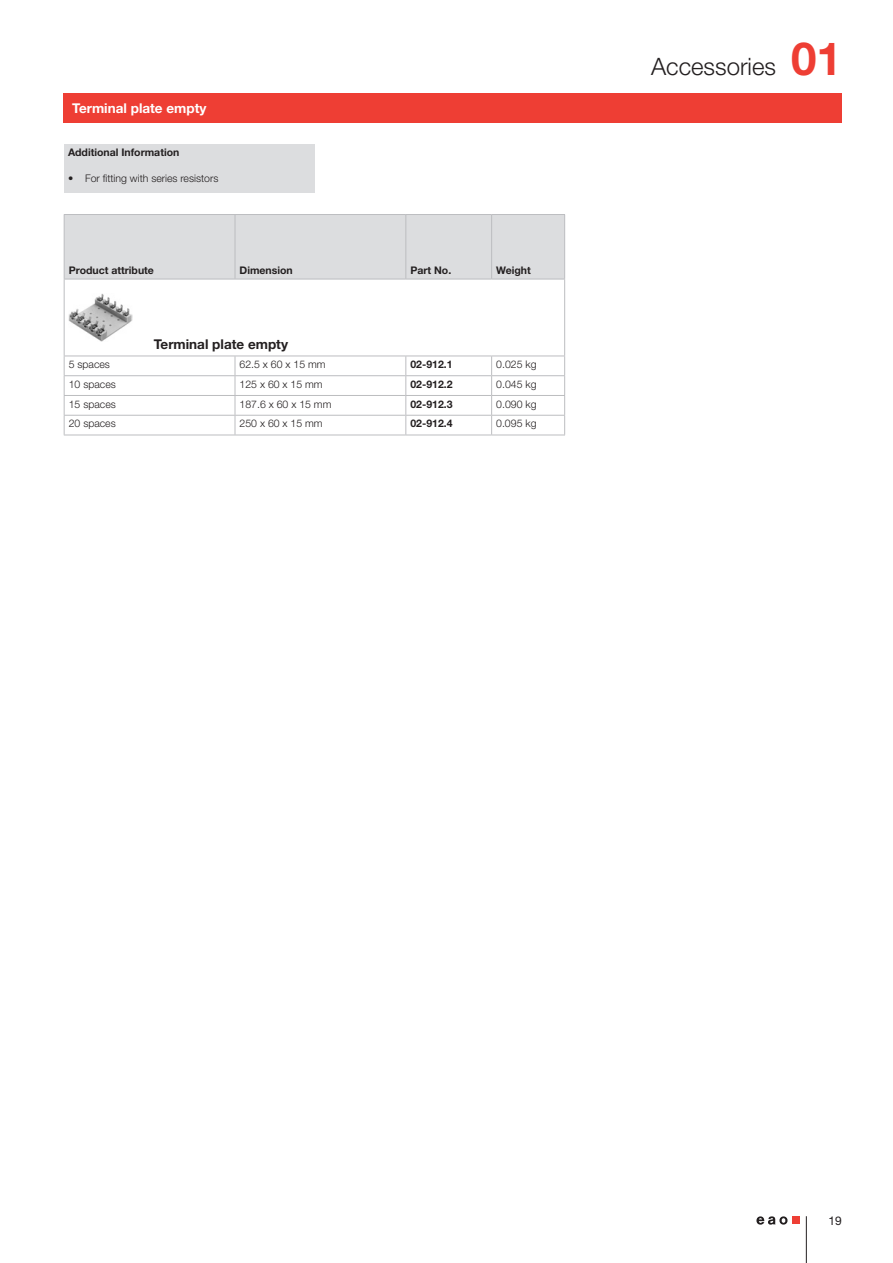
<style>
.page{position:relative;width:893px;height:1263px;background:#fff}
.page>*{position:absolute;margin:0;border:0;box-sizing:border-box;transform-origin:0 0}
.t1{font:700 45.75px "Helvetica Neue LT Pro";color:#ee3e34}
.t2{font:300 24px "Helvetica Neue LT Pro";color:#231f20}
.t3{font:700 13.5px "Helvetica Neue LT Pro";color:#fff}
.t4{font:700 13.5px "Helvetica Neue LT Pro";color:#231f20}
.t5{font:12px "Helvetica Neue LT Pro";color:#231f20}
.t6{font:300 10.5px "Helvetica Neue LT Pro";color:#231f20}
.t7{font:700 10.5px "Helvetica Neue LT Pro";color:#231f20}
</style>
<div class="page">
<hr style="left:806px;top:1216px;width:1px;height:47px;background:#231f20">
<div style="left:792px;top:1216px;width:8px;height:8px;background:#ee3e34"></div>
<svg style="left:756px;top:1216px;width:31px;height:8px"></svg>
<div style="left:64px;top:94px;width:778px;height:29px;background:#ee3e34"></div>
<div style="left:64px;top:145px;width:251px;height:48px;background:#dcdddf"></div>
<div style="left:65px;top:215px;width:499px;height:64px;background:#dcdddf"></div>
<hr style="left:64px;top:215px;width:1px;height:64px;background:#bcbdc0">
<hr style="left:235px;top:215px;width:1px;height:64px;background:#bcbdc0">
<hr style="left:405px;top:215px;width:1px;height:64px;background:#bcbdc0">
<hr style="left:491px;top:215px;width:1px;height:64px;background:#bcbdc0">
<hr style="left:564px;top:215px;width:1px;height:64px;background:#bcbdc0">
<hr style="left:64px;top:279px;width:1px;height:77px;background:#bcbdc0">
<hr style="left:564px;top:279px;width:1px;height:77px;background:#bcbdc0">
<svg style="left:64px;top:357px;width:1px;height:78px"></svg>
<svg style="left:235px;top:357px;width:1px;height:78px"></svg>
<svg style="left:405px;top:357px;width:1px;height:78px"></svg>
<svg style="left:491px;top:357px;width:1px;height:78px"></svg>
<svg style="left:564px;top:357px;width:1px;height:78px"></svg>
<hr style="left:64px;top:214px;width:171px;height:1px;background:#bcbdc0">
<hr style="left:235px;top:214px;width:171px;height:1px;background:#bcbdc0">
<hr style="left:406px;top:214px;width:86px;height:1px;background:#bcbdc0">
<hr style="left:492px;top:214px;width:73px;height:1px;background:#bcbdc0">
<hr style="left:64px;top:279px;width:171px;height:1px;background:#bcbdc0">
<hr style="left:235px;top:279px;width:171px;height:1px;background:#bcbdc0">
<hr style="left:406px;top:279px;width:86px;height:1px;background:#bcbdc0">
<hr style="left:492px;top:279px;width:73px;height:1px;background:#bcbdc0">
<hr style="left:64px;top:356px;width:171px;height:1px;background:#bcbdc0">
<hr style="left:235px;top:356px;width:171px;height:1px;background:#bcbdc0">
<hr style="left:406px;top:356px;width:86px;height:1px;background:#bcbdc0">
<hr style="left:492px;top:356px;width:73px;height:1px;background:#bcbdc0">
<hr style="left:64px;top:375px;width:171px;height:1px;background:#bcbdc0">
<hr style="left:235px;top:375px;width:171px;height:1px;background:#bcbdc0">
<hr style="left:406px;top:375px;width:86px;height:1px;background:#bcbdc0">
<hr style="left:492px;top:375px;width:73px;height:1px;background:#bcbdc0">
<hr style="left:64px;top:395px;width:171px;height:1px;background:#bcbdc0">
<hr style="left:235px;top:395px;width:171px;height:1px;background:#bcbdc0">
<hr style="left:406px;top:395px;width:86px;height:1px;background:#bcbdc0">
<hr style="left:492px;top:395px;width:73px;height:1px;background:#bcbdc0">
<hr style="left:64px;top:415px;width:171px;height:1px;background:#bcbdc0">
<hr style="left:235px;top:415px;width:171px;height:1px;background:#bcbdc0">
<hr style="left:406px;top:415px;width:86px;height:1px;background:#bcbdc0">
<hr style="left:492px;top:415px;width:73px;height:1px;background:#bcbdc0">
<hr style="left:64px;top:435px;width:171px;height:1px;background:#bcbdc0">
<hr style="left:235px;top:435px;width:171px;height:1px;background:#bcbdc0">
<hr style="left:406px;top:435px;width:86px;height:1px;background:#bcbdc0">
<hr style="left:492px;top:435px;width:73px;height:1px;background:#bcbdc0">
<img style="left:69px;top:293px;width:64px;height:49px">
<p class="t3" style="left:72px;top:100px;width:136px">Terminal plate empty</p>
<p class="t7" style="left:68px;top:146px;width:113px">Additional Information</p>
<p class="t6" style="left:68px;top:171px;width:152px">• For fitting with series resistors</p>
<p class="t7" style="left:69px;top:264px;width:87px">Product attribute</p>
<p class="t7" style="left:240px;top:264px;width:55px">Dimension</p>
<p class="t7" style="left:410px;top:264px;width:42px">Part No.</p>
<p class="t7" style="left:496px;top:264px;width:36px">Weight</p>
<p class="t4" style="left:154px;top:336px;width:136px">Terminal plate empty</p>
<p class="t6" style="left:69px;top:358px;width:43px">5 spaces</p>
<p class="t6" style="left:240px;top:358px;width:87px">62.5 x 60 x 15 mm</p>
<p class="t7" style="left:410px;top:358px;width:44px">02-912.1</p>
<p class="t6" style="left:496px;top:358px;width:42px">0.025 kg</p>
<p class="t6" style="left:69px;top:378px;width:49px">10 spaces</p>
<p class="t6" style="left:240px;top:378px;width:85px">125 x 60 x 15 mm</p>
<p class="t7" style="left:410px;top:377px;width:44px">02-912.2</p>
<p class="t6" style="left:496px;top:378px;width:42px">0.045 kg</p>
<p class="t6" style="left:69px;top:397px;width:49px">15 spaces</p>
<p class="t6" style="left:240px;top:397px;width:93px">187.6 x 60 x 15 mm</p>
<p class="t7" style="left:410px;top:397px;width:44px">02-912.3</p>
<p class="t6" style="left:496px;top:397px;width:42px">0.090 kg</p>
<p class="t6" style="left:69px;top:417px;width:49px">20 spaces</p>
<p class="t6" style="left:240px;top:417px;width:85px">250 x 60 x 15 mm</p>
<p class="t7" style="left:410px;top:417px;width:44px">02-912.4</p>
<p class="t6" style="left:496px;top:417px;width:42px">0.095 kg</p>
<h2 class="t2" style="left:651px;top:52px;width:126px">Accessories</h2>
<h1 class="t1" style="left:791px;top:30px;width:52px">01</h1>
<p class="t5" style="left:829px;top:1213px;width:15px">19</p>
</div>
